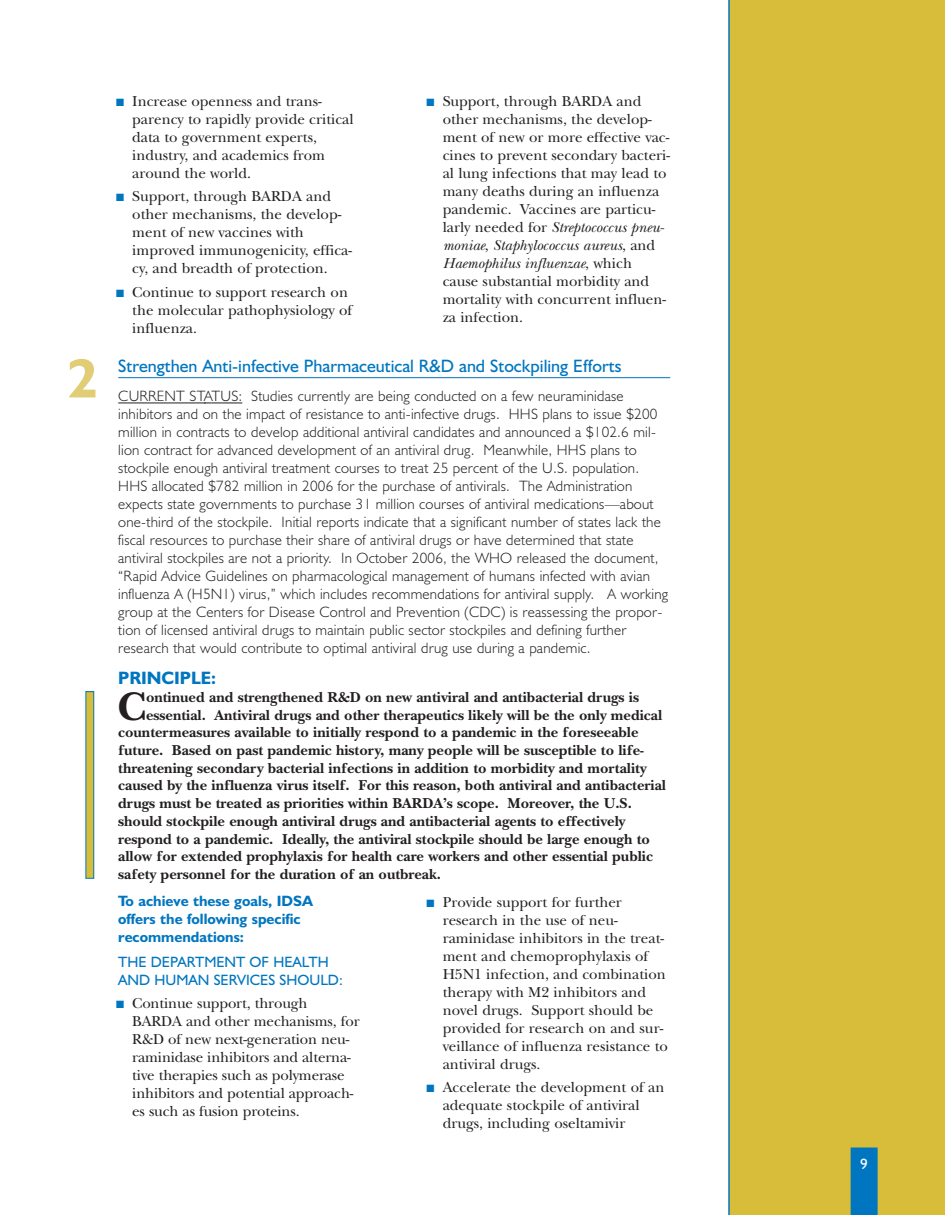
<style>
.page{position:relative;width:945px;height:1215px;background:#fff}
.page>*{position:absolute;margin:0;border:0;box-sizing:border-box;transform-origin:0 0}
.t1{font:700 55.5px "Humanist 521 BT";color:#e1cd76}
.t2{font:700 41.85px "New Baskerville";color:#231f20}
.t3{font:18px "Humanist 521 BT";color:#0076c0}
.t4{font:700 18px "Humanist 521 BT";color:#0076c0}
.t5{font:15px/18px "New Baskerville";color:#231f20}
.t6{font:300 15px/18px "Humanist 521 BT";letter-spacing:.015em;color:#231f20}
.t7{font:700 15px "New Baskerville";color:#231f20}
.t8{font:700 15px/18px "Humanist 521 BT";color:#0076c0}
.t9{font:15px/18px "Humanist 521 BT";color:#0076c0}
.t10{font:15px "Humanist 521 BT";color:#fff}
.s1{color:#0076c0}
.s2{font-style:italic}
</style>
<div class="page">
<div style="left:729px;top:0;width:216px;height:1215px;background:#d7bd3a"></div>
<div style="left:851px;top:1148px;width:27px;height:67px;background:#0076c0"></div>
<hr style="left:728px;top:0;width:2px;height:1215px;background:#0076c0">
<hr style="left:118px;top:403px;width:88px;height:1px;background:#231f20">
<hr style="left:212px;top:403px;width:30px;height:1px;background:#231f20">
<hr style="left:118px;top:377px;width:552px;height:1px;background:#0076c0">
<div style="left:86px;top:692px;width:8px;height:186px;background:#d7bd3a"></div>
<div style="left:86px;top:691px;width:8px;height:188px;border:1px solid #0076c0"></div>
<h1 class="t1" style="left:68px;top:359px;width:32px">2</h1>
<p class="t5" style="left:132px;top:94px;width:223px;text-indent:-16px"><span class="s1">■</span> Increase openness and trans&shy;parency to rapidly provide critical data to government experts, industry, and academics from around the world.</p>
<p class="t5" style="left:132px;top:189px;width:221px;text-indent:-16px"><span class="s1">■</span> Support, through BARDA and other mechanisms, the develop&shy;ment of new vaccines with improved immunogenicity, effica&shy;cy, and breadth of protection.</p>
<p class="t5" style="left:132px;top:285px;width:222px;text-indent:-16px"><span class="s1">■</span> Continue to support research on the molecular pathophysiology of influenza.</p>
<p class="t5" style="left:443px;top:94px;width:229px;text-indent:-16px"><span class="s1">■</span> Support, through BARDA and other mechanisms, the develop&shy;ment of new or more effective vac&shy;cines to prevent secondary bacteri&shy;al lung infections that may lead to many deaths during an influenza pandemic. Vaccines are particu&shy;larly needed for <span class="s2">Streptococcus pneu&shy;moniae</span>, <span class="s2">Staphylococcus aureus</span>, and<br><span class="s2">Haemophilus influenzae</span>, which cause substantial morbidity and mortality with concurrent influen&shy;za infection.</p>
<p class="t3" style="left:118px;top:359px;width:505px">Strengthen Anti-infective Pharmaceutical R&amp;D and Stockpiling Efforts</p>
<p class="t6" style="left:118px;top:389px;width:551px">CURRENT STATUS: Studies currently are being conducted on a few neuraminidase inhibitors and on the impact of resistance to anti-infective drugs. HHS plans to issue $200 million in contracts to develop additional antiviral candidates and announced a $102.6 mil&shy;lion contract for advanced development of an antiviral drug. Meanwhile, HHS plans to stockpile enough antiviral treatment courses to treat 25 percent of the U.S. population.<br>HHS allocated $782 million in 2006 for the purchase of antivirals. The Administration expects state governments to purchase 31 million courses of antiviral medications—about one-third of the stockpile. Initial reports indicate that a significant number of states lack the fiscal resources to purchase their share of antiviral drugs or have determined that state antiviral stockpiles are not a priority. In October 2006, the WHO released the document, “Rapid Advice Guidelines on pharmacological management of humans infected with avian influenza A (H5N1) virus,” which includes recommendations for antiviral supply. A working group at the Centers for Disease Control and Prevention (CDC) is reassessing the propor&shy;tion of licensed antiviral drugs to maintain public sector stockpiles and defining further research that would contribute to optimal antiviral drug use during a pandemic.</p>
<p class="t4" style="left:118px;top:672px;width:99px">PRINCIPLE:</p>
<h2 class="t2" style="left:117px;top:691px;width:31px">C</h2>
<p class="t7" style="left:146px;top:692px;width:495px">ontinued and strengthened R&amp;D on new antiviral and antibacterial drugs is</p>
<p class="t7" style="left:146px;top:709px;width:518px">essential. Antiviral drugs and other therapeutics likely will be the only medical</p>
<p class="t7" style="left:118px;top:727px;width:522px">countermeasures available to initially respond to a pandemic in the foreseeable</p>
<p class="t7" style="left:118px;top:745px;width:527px">future. Based on past pandemic history, many people will be susceptible to life-</p>
<p class="t7" style="left:118px;top:763px;width:530px">threatening secondary bacterial infections in addition to morbidity and mortality</p>
<p class="t7" style="left:118px;top:780px;width:549px">caused by the influenza virus itself. For this reason, both antiviral and antibacterial</p>
<p class="t7" style="left:118px;top:798px;width:515px">drugs must be treated as priorities within BARDA’s scope. Moreover, the U.S.</p>
<p class="t7" style="left:118px;top:816px;width:509px">should stockpile enough antiviral drugs and antibacterial agents to effectively</p>
<p class="t7" style="left:118px;top:833px;width:533px">respond to a pandemic. Ideally, the antiviral stockpile should be large enough to</p>
<p class="t7" style="left:118px;top:851px;width:536px">allow for extended prophylaxis for health care workers and other essential public</p>
<p class="t7" style="left:118px;top:869px;width:324px">safety personnel for the duration of an outbreak.</p>
<p class="t8" style="left:118px;top:893px;width:196px">To achieve these goals, IDSA offers the following specific recommendations:</p>
<p class="t9" style="left:118px;top:955px;width:226px">THE DEPARTMENT OF HEALTH<br>AND HUMAN SERVICES SHOULD:</p>
<p class="t5" style="left:132px;top:996px;width:229px;text-indent:-16px"><span class="s1">■</span> Continue support, through<br>BARDA and other mechanisms, for<br>R&amp;D of new next-generation neu&shy;raminidase inhibitors and alterna&shy;tive therapies such as polymerase inhibitors and potential approach&shy;es such as fusion proteins.</p>
<p class="t5" style="left:443px;top:895px;width:227px;text-indent:-16px"><span class="s1">■</span> Provide support for further research in the use of neu&shy;raminidase inhibitors in the treat&shy;ment and chemoprophylaxis of<br>H5N1 infection, and combination therapy with M2 inhibitors and novel drugs. Support should be provided for research on and sur&shy;veillance of influenza resistance to antiviral drugs.</p>
<p class="t5" style="left:443px;top:1080px;width:223px;text-indent:-16px"><span class="s1">■</span> Accelerate the development of an adequate stockpile of antiviral drugs, including oseltamivir</p>
<p class="t10" style="left:860px;top:1159px;width:9px">9</p>
</div>
